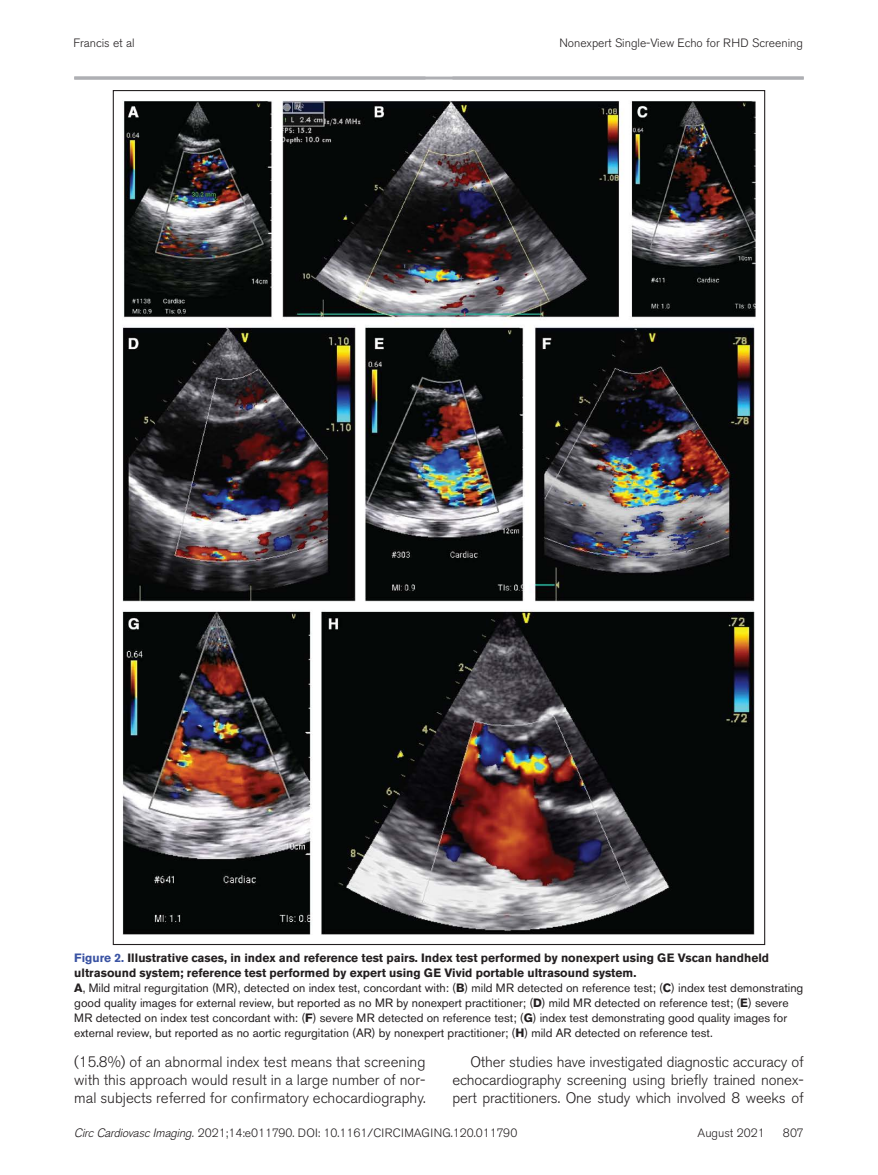
<style>
.page{position:relative;width:878px;height:1175px;background:#fff}
.page>*{position:absolute;margin:0;border:0;box-sizing:border-box;transform-origin:0 0}
.t1{font:300 15px/18px "Akzidenz Grotesk BE";letter-spacing:-.01em;color:#231f20;text-align:justify}
.t2{font:12px/15px "Akzidenz Grotesk BE";color:#231f20}
.t3{font:300 12px "Akzidenz Grotesk BE";color:#231f20}
.s1{font-weight:700;color:#3a53a3}
.s2{font-weight:700}
.s3{font-family:"Akzidenz Grotesk";font-style:italic}
</style>
<div class="page">
<hr style="left:74px;top:76px;width:729px;height:4px;background:#b9babe">
<img style="left:112px;top:90px;width:653px;height:855px">
<p class="t3" style="left:74px;top:36px;width:63px">Francis et al</p>
<p class="t3" style="left:559px;top:36px;width:245px">Nonexpert Single-View Echo for RHD Screening</p>
<p class="t2" style="left:74px;top:949px;width:730px"><span class="s1">Figure 2.</span> <span class="s2">Illustrative cases, in index and reference test pairs. Index test performed by nonexpert using GE Vscan handheld ultrasound system; reference test performed by expert using GE Vivid portable ultrasound system.<br>A</span>, Mild mitral regurgitation (MR), detected on index test, concordant with: (<span class="s2">B</span>) mild MR detected on reference test; (<span class="s2">C</span>) index test demonstrating good quality images for external review, but reported as no MR by nonexpert practitioner; (<span class="s2">D</span>) mild MR detected on reference test; (<span class="s2">E</span>) severe MR detected on index test concordant with: (<span class="s2">F</span>) severe MR detected on reference test; (<span class="s2">G</span>) index test demonstrating good quality images for external review, but reported as no aortic regurgitation (AR) by nonexpert practitioner; (<span class="s2">H</span>) mild AR detected on reference test.</p>
<p class="t1" style="left:74px;top:1053px;width:353px">(15.8%) of an abnormal index test means that screening with this approach would result in a large number of nor&shy;mal subjects referred for confirmatory echocardiography.</p>
<p class="t1" style="left:452px;top:1053px;width:353px;text-indent:18px">Other studies have investigated diagnostic accuracy of echocardiography screening using briefly trained nonex&shy;pert practitioners. One study which involved 8 weeks of</p>
<p class="t3" style="left:74px;top:1126px;width:444px"><span class="s3">Circ Cardiovasc Imaging.</span> 2021;14:e011790. DOI: 10.1161/CIRCIMAGING.120.011790</p>
<p class="t3" style="left:697px;top:1126px;width:68px">August 2021</p>
<p class="t3" style="left:783px;top:1126px;width:22px">807</p>
</div>
